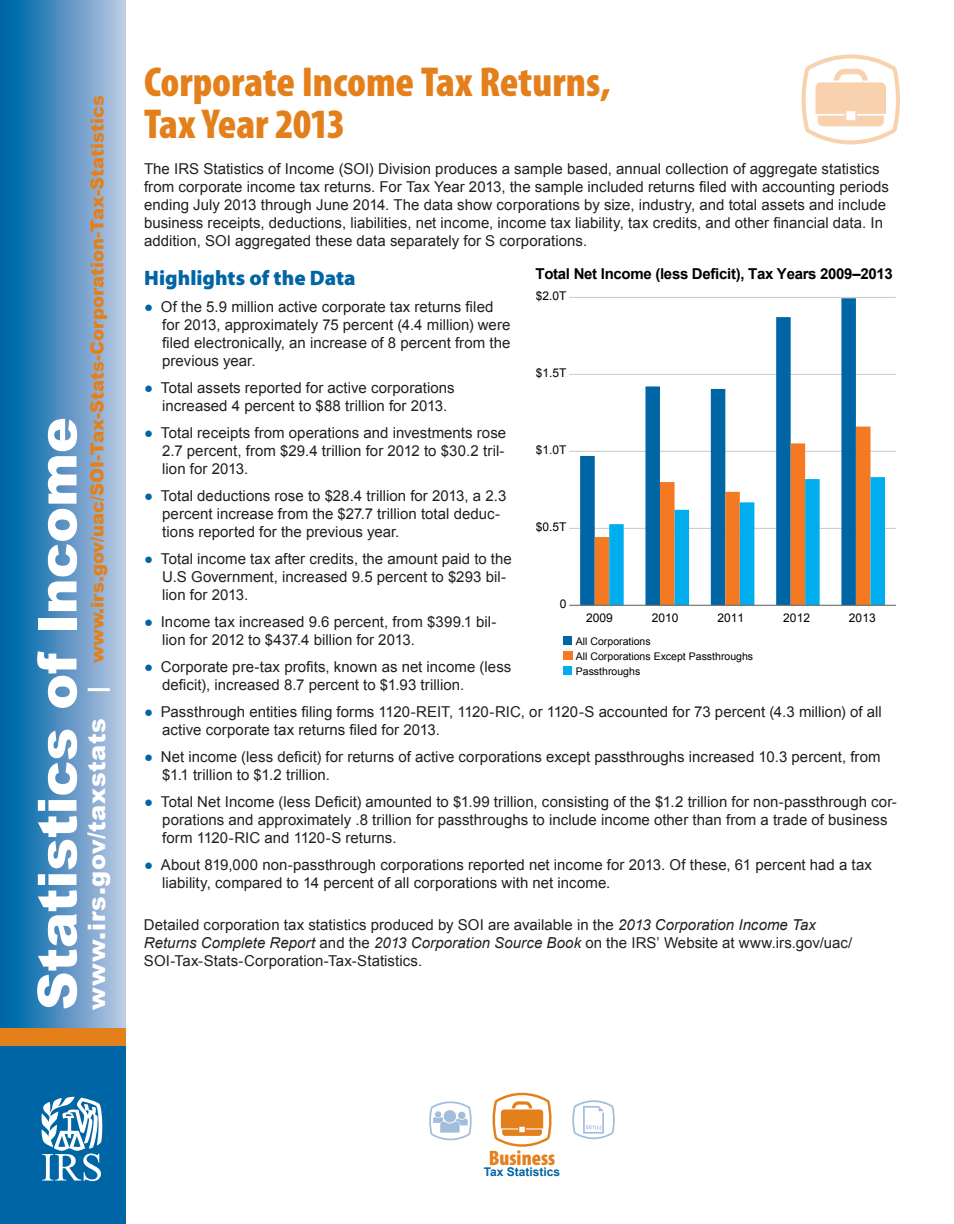
<style>
.page{position:relative;width:954px;height:1224px;background:#fff}
.page>*{position:absolute;margin:0;border:0;box-sizing:border-box;transform-origin:0 0}
.t1{font:900 54px "Arial";letter-spacing:-.005em;color:#fff}
.t2{font:900 condensed 42px/42px "Myriad Pro";color:#e4801b}
.t3{font:900 24px "Arial";letter-spacing:.03em;color:#fff}
.Heading2{font:900 21px "Myriad Pro";color:#0065a4}
.t4{font:900 condensed 21px "Myriad Pro";color:#e4801b}
.WebURL{font:900 18px "Arial";color:#e4801b}
.Body{font:15px/18px "Arial";letter-spacing:.005em;color:#231f20}
.t5{font:700 15px "Arial";letter-spacing:-.02em;color:#000}
.t6{font:12px "Arial";color:#000}
.t7{font:700 12px "Arial";color:#0065a4}
.t8{font:10.5px/15px "Arial";color:#000}
.s1{color:#0065a4}
.s2{font-style:italic}
</style>
<div class="page">
<div style="left:0;top:1046px;width:126px;height:178px;background:#0065a4"></div>
<div style="left:0;top:0;width:126px;height:1028px;background:linear-gradient(to right,#005fa2,#bdc8e4)"></div>
<svg style="left:42px;top:1097px;width:60px;height:84px"></svg>
<div style="left:0;top:1028px;width:126px;height:18px;background:#e4801b"></div>
<svg style="left:429px;top:1101px;width:43px;height:39px"></svg>
<svg style="left:572px;top:1100px;width:43px;height:39px"></svg>
<svg style="left:492px;top:1093px;width:60px;height:54px"></svg>
<svg style="left:801px;top:54px;width:99px;height:90px"></svg>
<hr style="left:569px;top:297px;width:327px;height:1px;background:#ccc">
<hr style="left:569px;top:374px;width:327px;height:1px;background:#ccc">
<hr style="left:569px;top:451px;width:327px;height:1px;background:#ccc">
<hr style="left:569px;top:528px;width:327px;height:1px;background:#ccc">
<svg style="left:580px;top:298px;width:276px;height:307px"></svg>
<svg style="left:595px;top:427px;width:276px;height:178px"></svg>
<svg style="left:609px;top:477px;width:276px;height:128px"></svg>
<hr style="left:569px;top:605px;width:327px;height:1px;background:#666">
<div style="left:563px;top:636px;width:9px;height:9px;background:#0065a4"></div>
<div style="left:563px;top:651px;width:9px;height:9px;background:#f47920"></div>
<div style="left:563px;top:666px;width:9px;height:9px;background:#00aeef"></div>
<h1 class="t1" style="left:18px;top:1010px;width:595px;rotate:-90deg">Statistics of Income</h1>
<p class="WebURL" style="left:84px;top:663px;width:569px;rotate:-90deg">www.irs.gov/uac/SOI-Tax-Stats-Corporation-Tax-Statistics</p>
<h3 class="t3" style="left:79px;top:1010px;width:326px;rotate:-90deg">www.irs.gov/taxstats |</h3>
<h2 class="t2" style="left:144px;top:60px;width:468px">Corporate Income Tax Returns,<br>Tax Year 2013</h2>
<p class="Body" style="left:144px;top:160px;width:747px">The IRS Statistics of Income (SOI) Division produces a sample based, annual collection of aggregate statistics from corporate income tax returns. For Tax Year 2013, the sample included returns filed with accounting periods ending July 2013 through June 2014. The data show corporations by size, industry, and total assets and include business receipts, deductions, liabilities, net income, income tax liability, tax credits, and other financial data. In addition, SOI aggregated these data separately for S corporations.</p>
<p class="Heading2" style="left:144px;top:264px;width:213px">Highlights of the Data</p>
<p class="Body" style="left:162px;top:298px;width:350px;text-indent:-18px"><span class="s1">●</span> Of the 5.9 million active corporate tax returns filed for 2013, approximately 75 percent (4.4 million) were filed electronically, an increase of 8 percent from the previous year.</p>
<p class="Body" style="left:162px;top:379px;width:294px;text-indent:-18px"><span class="s1">●</span> Total assets reported for active corporations increased 4 percent to $88 trillion for 2013.</p>
<p class="Body" style="left:162px;top:424px;width:345px;text-align:justify;text-indent:-18px"><span class="s1">●</span> Total receipts from operations and investments rose 2.7 percent, from $29.4 trillion for 2012 to $30.2 tril&shy;lion for 2013.</p>
<p class="Body" style="left:162px;top:487px;width:346px;text-indent:-18px"><span class="s1">●</span> Total deductions rose to $28.4 trillion for 2013, a 2.3 percent increase from the $27.7 trillion total deduc&shy;tions reported for the previous year.</p>
<p class="Body" style="left:162px;top:550px;width:351px;text-indent:-18px"><span class="s1">●</span> Total income tax after credits, the amount paid to the<br>U.S Government, increased 9.5 percent to $293 bil&shy;lion for 2013.</p>
<p class="Body" style="left:162px;top:613px;width:336px;text-indent:-18px"><span class="s1">●</span> Income tax increased 9.6 percent, from $399.1 bil&shy;lion for 2012 to $437.4 billion for 2013.</p>
<p class="Body" style="left:162px;top:658px;width:351px;text-indent:-18px"><span class="s1">●</span> Corporate pre-tax profits, known as net income (less deficit), increased 8.7 percent to $1.93 trillion.</p>
<p class="Body" style="left:162px;top:703px;width:721px;text-indent:-18px"><span class="s1">●</span> Passthrough entities filing forms 1120-REIT, 1120-RIC, or 1120-S accounted for 73 percent (4.3 million) of all active corporate tax returns filed for 2013.</p>
<p class="Body" style="left:162px;top:748px;width:720px;text-indent:-18px"><span class="s1">●</span> Net income (less deficit) for returns of active corporations except passthroughs increased 10.3 percent, from $1.1 trillion to $1.2 trillion.</p>
<p class="Body" style="left:162px;top:793px;width:736px;text-indent:-18px"><span class="s1">●</span> Total Net Income (less Deficit) amounted to $1.99 trillion, consisting of the $1.2 trillion for non-passthrough cor&shy;porations and approximately .8 trillion for passthroughs to include income other than from a trade of business form 1120-RIC and 1120-S returns.</p>
<p class="Body" style="left:162px;top:856px;width:711px;text-indent:-18px"><span class="s1">●</span> About 819,000 non-passthrough corporations reported net income for 2013. Of these, 61 percent had a tax liability, compared to 14 percent of all corporations with net income.</p>
<p class="Body" style="left:144px;top:916px;width:710px">Detailed corporation tax statistics produced by SOI are available in the <span class="s2">2013 Corporation Income Tax<br>Returns Complete Report</span> and the <span class="s2">2013 Corporation Source Book</span> on the IRS’ Website at www.irs.gov/uac/<br>SOI-Tax-Stats-Corporation-Tax-Statistics.</p>
<p class="t5" style="left:536px;top:264px;width:359px">Total Net Income (less Deficit), Tax Years 2009–2013</p>
<p class="t6" style="left:536px;top:288px;width:32px">$2.0T</p>
<p class="t6" style="left:536px;top:365px;width:32px">$1.5T</p>
<p class="t6" style="left:536px;top:442px;width:32px">$1.0T</p>
<p class="t6" style="left:536px;top:519px;width:32px">$0.5T</p>
<p class="t6" style="left:560px;top:596px;width:8px">0</p>
<p class="t6" style="left:586px;top:610px;width:28px">2009</p>
<p class="t6" style="left:652px;top:610px;width:28px">2010</p>
<p class="t6" style="left:718px;top:610px;width:28px">2011</p>
<p class="t6" style="left:783px;top:610px;width:28px">2012</p>
<p class="t6" style="left:849px;top:610px;width:28px">2013</p>
<p class="t8" style="left:576px;top:634px;width:179px">All Corporations<br>All Corporations Except Passthroughs<br>Passthroughs</p>
<h3 class="t4" style="left:489px;top:1144px;width:68px">Business</h3>
<p class="t7" style="left:484px;top:1164px;width:78px">Tax Statistics</p>
</div>
